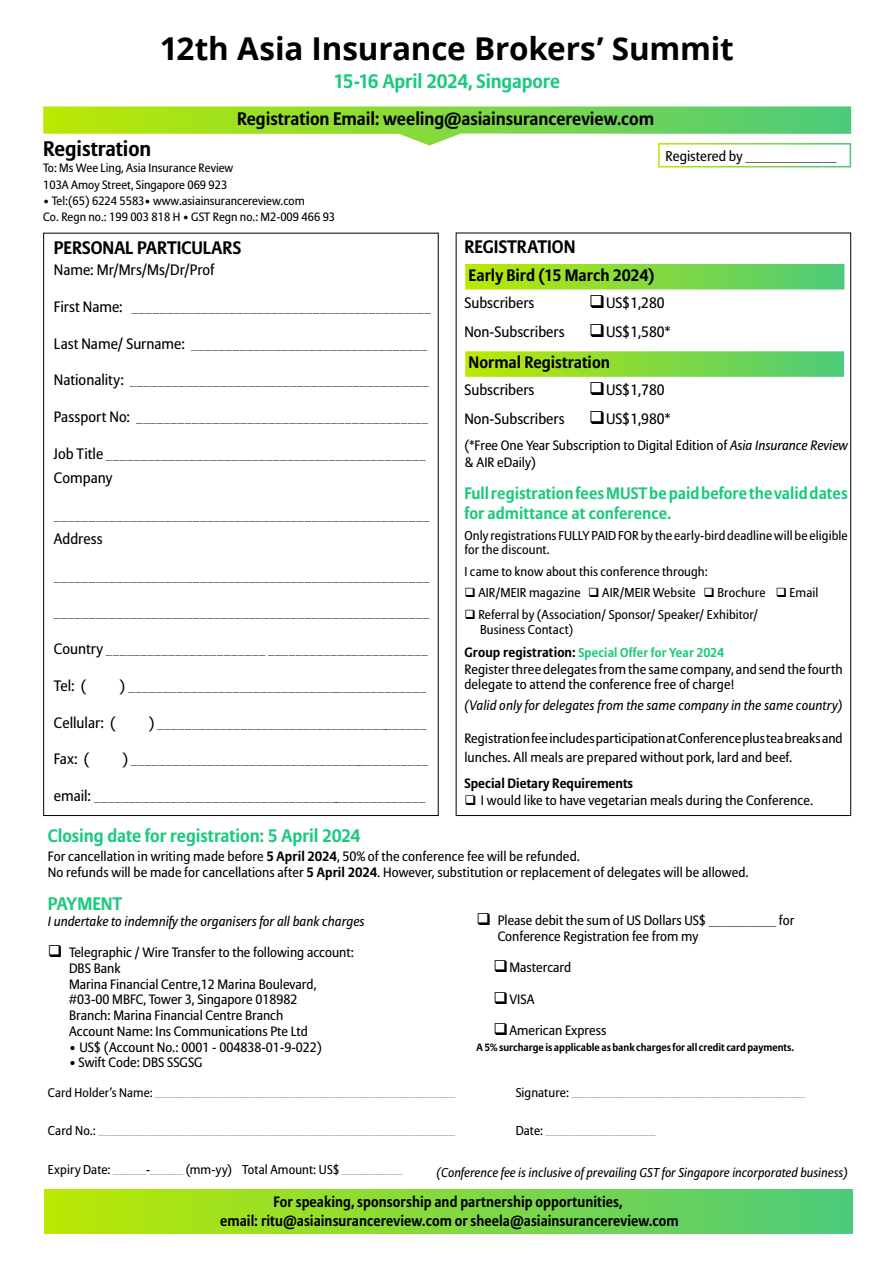
<style>
.page{position:relative;width:893px;height:1263px;background:#fff}
.page>*{position:absolute;margin:0;border:0;box-sizing:border-box;transform-origin:0 0}
.t1{font:700 31.5px "Open Sans";letter-spacing:-.005em;color:#000}
.t2{font:700 21px "Allianz Sans";letter-spacing:-.005em;color:#000}
.t3{font:700 19.5px "Allianz Sans";letter-spacing:-.005em;color:#1aca7d}
.t4{font:700 18px "Allianz Sans";color:#000}
.t5{font:700 18px "Allianz Sans";letter-spacing:-.005em;color:#1aca7d}
.t6{font:700 16.5px/19.8px "Allianz Sans";color:#1aca7d}
.t7{font:700 16.5px "Allianz Sans";color:#000}
.t8{font:15px "Allianz Sans";color:#000}
.t9{font:700 15px/18.6px "Allianz Sans";letter-spacing:.005em;color:#000;text-align:center;scale:.95 1}
.t10{font:14.1px "Allianz Sans";color:#000}
.t11{font:13.5px/15.8px "Allianz Sans";color:#000}
.t12{font:italic 13.5px "Allianz Sans";color:#000}
.t13{font:700 13.5px "Allianz Sans";color:#000}
.t14{font:12.75px/13.5px "Allianz Sans";letter-spacing:.01em;color:#000}
.t15{font:italic 12.75px "Allianz Sans";color:#000}
.t16{font:700 12.75px "Allianz Sans";letter-spacing:.01em;color:#1aca7d}
.t17{font:12px/16.2px "Allianz Sans";color:#000}
.t18{font:700 10.5px "Allianz Sans";color:#000}
.t19{font:6px "Allianz Sans";color:#000}
.s1{font-size:15px}
.s2{font-style:italic}
.s3{font-family:"Allianz Serif"}
.s4{font-size:13.5px;color:#000}
.s5{font-weight:700}
.s6{font-size:12.45px}
.s7{font-size:12.75px}
</style>
<div class="page">
<div style="left:658px;top:143px;width:193px;height:24px;border:2px solid #fff"></div>
<div style="left:465px;top:264px;width:379px;height:25px;background:linear-gradient(to right,#bae803,#4ecb7a)"></div>
<div style="left:465px;top:351px;width:379px;height:26px;background:linear-gradient(to right,#bae803,#4ecb7a)"></div>
<svg style="left:43px;top:106px;width:808px;height:40px"></svg>
<div style="left:44px;top:1189px;width:808px;height:44px;background:linear-gradient(to right,#bae803,#4ecb7a)"></div>
<h1 class="t1" style="left:160px;top:26px;width:575px">12th Asia Insurance Brokers’ Summit</h1>
<h3 class="t3" style="left:333px;top:68px;width:228px">15-16 April 2024, Singapore</h3>
<h3 class="t4" style="left:237px;top:108px;width:419px">Registration Email: weeling@asiainsurancereview.com</h3>
<h2 class="t2" style="left:43px;top:135px;width:109px">Registration</h2>
<p class="t17" style="left:43px;top:161px;width:192px">To: Ms Wee Ling, Asia Insurance Review<br>103A Amoy Street, Singapore 069 923</p>
<p class="t17" style="left:43px;top:193px;width:293px">• Tel:(65) 6224 5583• www.asiainsurancereview.com<br>Co. Regn no.: 199 003 818 H • GST Regn no.: M2-009 466 93</p>
<p class="t10" style="left:665px;top:148px;width:173px">Registered by _____________</p>
<h3 class="t4" style="left:54px;top:237px;width:189px">PERSONAL PARTICULARS</h3>
<p class="t8" style="left:54px;top:261px;width:162px">Name: Mr/Mrs/Ms/Dr/Prof</p>
<p class="t14" style="left:54px;top:301px;width:379px"><span class="s1">First Name:</span> ___________________________________________</p>
<p class="t14" style="left:54px;top:338px;width:375px"><span class="s1">Last Name/ Surname:</span> __________________________________</p>
<p class="t14" style="left:54px;top:375px;width:377px"><span class="s1">Nationality:</span> ___________________________________________</p>
<p class="t14" style="left:54px;top:412px;width:376px"><span class="s1">Passport No:</span> __________________________________________</p>
<p class="t14" style="left:54px;top:448px;width:373px"><span class="s1">Job Title</span> ______________________________________________</p>
<p class="t8" style="left:54px;top:469px;width:60px">Company</p>
<p class="t14" style="left:54px;top:509px;width:377px">______________________________________________________</p>
<p class="t8" style="left:54px;top:529px;width:50px">Address</p>
<p class="t14" style="left:54px;top:607px;width:377px">______________________________________________________</p>
<p class="t14" style="left:54px;top:643px;width:375px"><span class="s1">Country</span> _______________________ _______________________</p>
<p class="t8" style="left:54px;top:676px;width:34px">Tel: (</p>
<p class="t14" style="left:119px;top:680px;width:308px"><span class="s1">)</span> ___________________________________________</p>
<p class="t8" style="left:54px;top:713px;width:63px">Cellular: (</p>
<p class="t8" style="left:54px;top:750px;width:37px">Fax: (</p>
<p class="t14" style="left:123px;top:754px;width:307px"><span class="s1">)</span> ___________________________________________</p>
<p class="t14" style="left:54px;top:790px;width:373px"><span class="s1">email:</span> ________________________________________________</p>
<h3 class="t4" style="left:464px;top:236px;width:112px">REGISTRATION</h3>
<p class="t7" style="left:469px;top:265px;width:188px">Early Bird (15 March 2024)</p>
<p class="t8" style="left:464px;top:294px;width:72px">Subscribers</p>
<p class="t8" style="left:589px;top:294px;width:77px">❑US$1,280</p>
<p class="t8" style="left:464px;top:323px;width:102px">Non-Subscribers</p>
<p class="t8" style="left:589px;top:323px;width:83px">❑US$1,580*</p>
<p class="t7" style="left:469px;top:352px;width:143px">Normal Registration</p>
<p class="t8" style="left:464px;top:381px;width:72px">Subscribers</p>
<p class="t8" style="left:589px;top:381px;width:77px">❑US$1,780</p>
<p class="t8" style="left:464px;top:410px;width:102px">Non-Subscribers</p>
<p class="t8" style="left:589px;top:410px;width:83px">❑US$1,980*</p>
<p class="t11" style="left:464px;top:438px;width:385px;line-height:16.2px">(*Free One Year Subscription to Digital Edition of <span class="s2">Asia Insurance Review </span>&amp; AIR eDaily)</p>
<p class="t6" style="left:464px;top:484px;width:385px">Full registration fees MUST be paid before the valid dates for admittance at conference.</p>
<p class="t14" style="left:464px;top:530px;width:385px">Only registrations FULLY PAID FOR by the early-bird deadline will be eligible for the discount.</p>
<p class="t14" style="left:464px;top:565px;width:245px">I came to know about this conference through:</p>
<p class="t14" style="left:464px;top:587px;width:355px">❑ AIR/MEIR magazine ❑ AIR/MEIR Website ❑ Brochure ❑ Email</p>
<p class="t14" style="left:480px;top:607px;width:280px;line-height:15.3px;text-indent:-16px">❑ Referral by (Association/ Sponsor/ Speaker/ Exhibitor/<br>Business Contact<span class="s3">)</span></p>
<p class="t16" style="left:464px;top:644px;width:261px"><span class="s4">Group registration:</span> Special Offer for Year 2024</p>
<p class="t11" style="left:464px;top:662px;width:380px;line-height:15px">Register three delegates from the same company, and send the fourth delegate to attend the conference free of charge!</p>
<p class="t12" style="left:464px;top:697px;width:379px">(Valid only for delegates from the same company in the same country)</p>
<p class="t11" style="left:464px;top:729px;width:380px;line-height:19.2px">Registration fee includes participation at Conference plus tea breaks and lunches. All meals are prepared without pork, lard and beef.</p>
<p class="t13" style="left:464px;top:775px;width:170px">Special Dietary Requirements</p>
<p class="t11" style="left:464px;top:793px;width:350px">❑ I would like to have vegetarian meals during the Conference.</p>
<h3 class="t5" style="left:48px;top:824px;width:314px">Closing date for registration: 5 April 2024</h3>
<p class="t11" style="left:48px;top:849px;width:702px;line-height:16.5px">For cancellation in writing made before <span class="s5">5 April 2024</span>, 50% of the conference fee will be refunded.<br>No refunds will be made for cancellations after <span class="s5">5 April 2024</span>. However, substitution or replacement of delegates will be allowed.</p>
<h3 class="t5" style="left:48px;top:892px;width:76px">PAYMENT</h3>
<p class="t12" style="left:48px;top:913px;width:318px">I undertake to indemnify the organisers for all bank charges</p>
<p class="t11" style="left:69px;top:945px;width:286px;text-indent:-21px">❑ Telegraphic / Wire Transfer to the following account:<br>DBS Bank<br>Marina Financial Centre,12 Marina Boulevard, #03-00 MBFC, Tower 3, Singapore 018982<br>Branch: Marina Financial Centre Branch<br>Account Name: Ins Communications Pte Ltd</p>
<p class="t11" style="left:69px;top:1040px;width:254px">• US$ (Account No.: 0001 - 004838-01-9-022)</p>
<p class="t11" style="left:69px;top:1055px;width:135px">• Swift Code: DBS SSGSG</p>
<p class="t19" style="left:48px;top:1091px;width:409px"><span class="s6">Card Holder’s Name:</span> __________________________________________________________________________________________</p>
<p class="t19" style="left:516px;top:1091px;width:291px"><span class="s7">Signature:</span> ______________________________________________________________________</p>
<p class="t19" style="left:48px;top:1129px;width:409px"><span class="s7">Card No.:</span> ___________________________________________________________________________________________________________</p>
<p class="t19" style="left:516px;top:1129px;width:141px"><span class="s7">Date:</span> _________________________________</p>
<p class="t19" style="left:48px;top:1168px;width:356px"><span class="s7">Expiry Date:</span> __________<span class="s7">-</span>__________ <span class="s7">(mm-yy) Total Amount: US$</span> __________________</p>
<p class="t11" style="left:498px;top:913px;width:298px;text-indent:-21px">❑ Please debit the sum of US Dollars US$ __________ for<br>Conference Registration fee from my</p>
<p class="t11" style="left:494px;top:960px;width:79px">❑Mastercard</p>
<p class="t11" style="left:494px;top:991px;width:42px">❑VISA</p>
<p class="t11" style="left:494px;top:1023px;width:114px">❑American Express</p>
<p class="t18" style="left:476px;top:1040px;width:319px">A 5% surcharge is applicable as bank charges for all credit card payments.</p>
<p class="t15" style="left:437px;top:1164px;width:413px">(Conference fee is inclusive of prevailing GST for Singapore incorporated business)</p>
<p class="t9" style="left:220px;top:1193px;width:484px">For speaking, sponsorship and partnership opportunities,<br>email: ritu@asiainsurancereview.com or sheela@asiainsurancereview.com</p>
</div>
